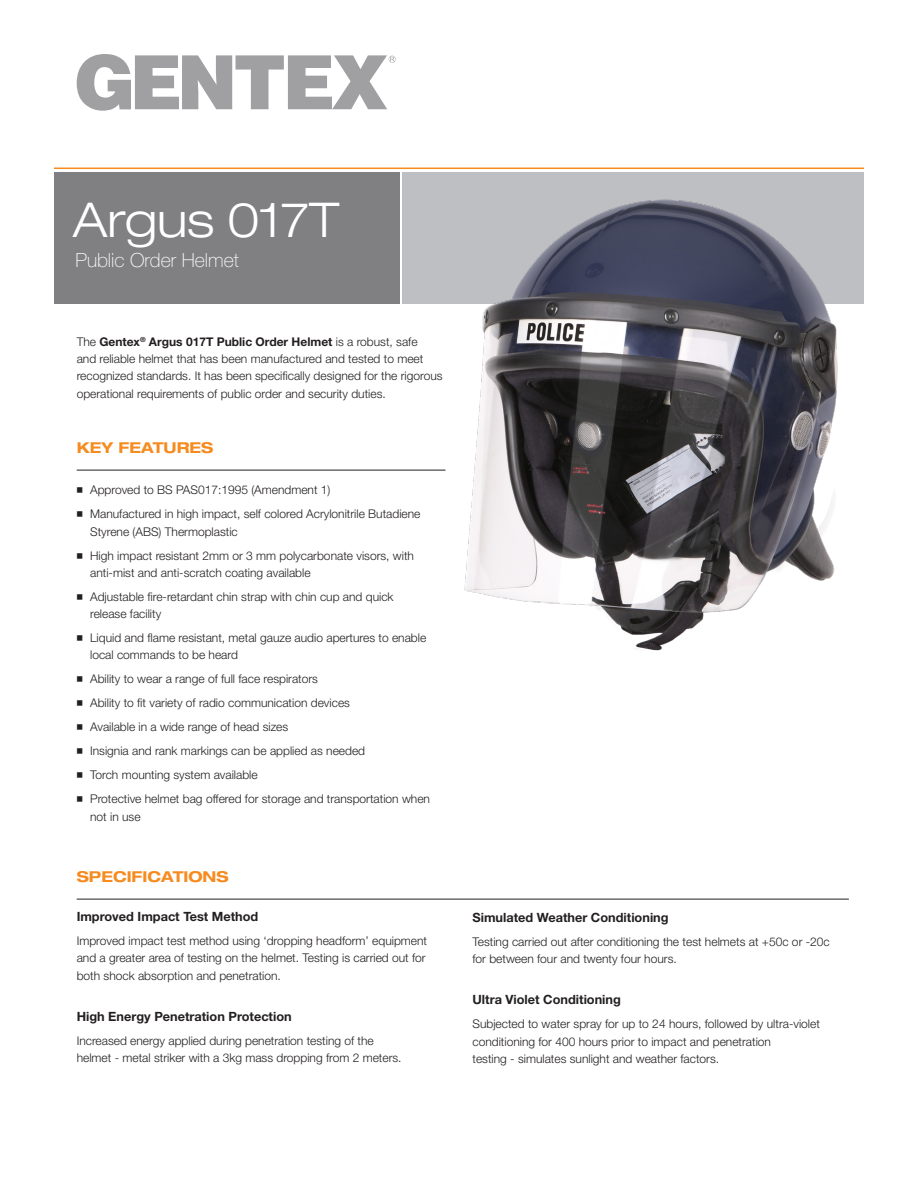
<style>
.page{position:relative;width:918px;height:1188px;background:#fff}
.page>*{position:absolute;margin:0;border:0;box-sizing:border-box;transform-origin:0 0}
.t1{font:300 expanded 48px "Helvetica Neue LT Std";color:#fff}
.t2{font:100 19.5px "Helvetica Neue LT Std";color:#fff}
.t3{font:700 expanded 15px "Helvetica Neue LT Std";color:#f68b1f}
.End_Notes{font:700 12.75px "Helvetica Neue LT Std";color:#231f20}
.Intro_Paragraph{font:300 12px/17.2px "Helvetica Neue LT Std";color:#231f20}
.Intro_Paragraph_Bull{font:300 12px/17.2px "Helvetica Neue LT Std";color:#231f20}
.s1{font-weight:700}
.s2{font-family:"Kimberley";font-weight:400}
</style>
<div class="page">
<div style="left:54px;top:172px;width:346px;height:132px;background:#808083"></div>
<div style="left:403px;top:172px;width:461px;height:132px;background:#bebfc2"></div>
<svg style="left:77px;top:54px;width:319px;height:57px"></svg>
<hr style="left:54px;top:168px;width:810px;height:1px;background:#f68b1f">
<img style="left:421px;top:167px;width:443px;height:484px">
<hr style="left:77px;top:470px;width:369px;height:1px;background:#231f20">
<hr style="left:77px;top:899px;width:772px;height:1px;background:#231f20">
<p class="t1" style="left:73px;top:191px;width:268px">Argus 017T</p>
<p class="t2" style="left:75px;top:249px;width:165px">Public Order Helmet</p>
<p class="Intro_Paragraph" style="left:77px;top:333px;width:367px">The <span class="s1">Gentex</span><sup>®</sup> <span class="s1">Argus 017T Public Order Helmet</span> is a robust, safe<br>and reliable helmet that has been manufactured and tested to meet recognized standards. It has been specifically designed for the rigorous operational requirements of public order and security duties.</p>
<p class="t3" style="left:77px;top:438px;width:138px">KEY FEATURES</p>
<p class="Intro_Paragraph" style="left:77px;top:481px;width:255px"><span class="s2">•</span> Approved to BS PAS017:1995 (Amendment 1)</p>
<p class="Intro_Paragraph" style="left:90px;top:505px;width:332px;text-indent:-14px"><span class="s2">•</span> Manufactured in high impact, self colored Acrylonitrile Butadiene<br>Styrene (ABS) Thermoplastic</p>
<p class="Intro_Paragraph" style="left:90px;top:547px;width:325px;text-indent:-14px"><span class="s2">•</span> High impact resistant 2mm or 3 mm polycarbonate visors, with anti-mist and anti-scratch coating available</p>
<p class="Intro_Paragraph" style="left:90px;top:588px;width:305px;text-indent:-14px"><span class="s2">•</span> Adjustable fire-retardant chin strap with chin cup and quick release facility</p>
<p class="Intro_Paragraph" style="left:90px;top:629px;width:338px;text-indent:-14px"><span class="s2">•</span> Liquid and flame resistant, metal gauze audio apertures to enable local commands to be heard</p>
<p class="Intro_Paragraph" style="left:77px;top:670px;width:243px"><span class="s2">•</span> Ability to wear a range of full face respirators</p>
<p class="Intro_Paragraph" style="left:77px;top:694px;width:275px"><span class="s2">•</span> Ability to fit variety of radio communication devices</p>
<p class="Intro_Paragraph" style="left:77px;top:718px;width:213px"><span class="s2">•</span> Available in a wide range of head sizes</p>
<p class="Intro_Paragraph" style="left:77px;top:742px;width:290px"><span class="s2">•</span> Insignia and rank markings can be applied as needed</p>
<p class="Intro_Paragraph" style="left:77px;top:766px;width:183px"><span class="s2">•</span> Torch mounting system available</p>
<p class="Intro_Paragraph" style="left:90px;top:790px;width:341px;text-indent:-14px"><span class="s2">•</span> Protective helmet bag offered for storage and transportation when not in use</p>
<p class="t3" style="left:77px;top:867px;width:154px">SPECIFICATIONS</p>
<p class="End_Notes" style="left:77px;top:909px;width:183px">Improved Impact Test Method</p>
<p class="Intro_Paragraph_Bull" style="left:77px;top:932px;width:352px">Improved impact test method using ‘dropping headform’ equipment and a greater area of testing on the helmet. Testing is carried out for both shock absorption and penetration.</p>
<p class="End_Notes" style="left:77px;top:1009px;width:217px">High Energy Penetration Protection</p>
<p class="Intro_Paragraph_Bull" style="left:77px;top:1032px;width:326px">Increased energy applied during penetration testing of the helmet - metal striker with a 3kg mass dropping from 2 meters.</p>
<p class="End_Notes" style="left:472px;top:909px;width:198px">Simulated Weather Conditioning</p>
<p class="Intro_Paragraph_Bull" style="left:472px;top:933px;width:359px">Testing carried out after conditioning the test helmets at +50c or -20c for between four and twenty four hours.</p>
<p class="End_Notes" style="left:472px;top:992px;width:150px">Ultra Violet Conditioning</p>
<p class="Intro_Paragraph_Bull" style="left:472px;top:1015px;width:349px">Subjected to water spray for up to 24 hours, followed by ultra-violet conditioning for 400 hours prior to impact and penetration<br>testing - simulates sunlight and weather factors.</p>
</div>
